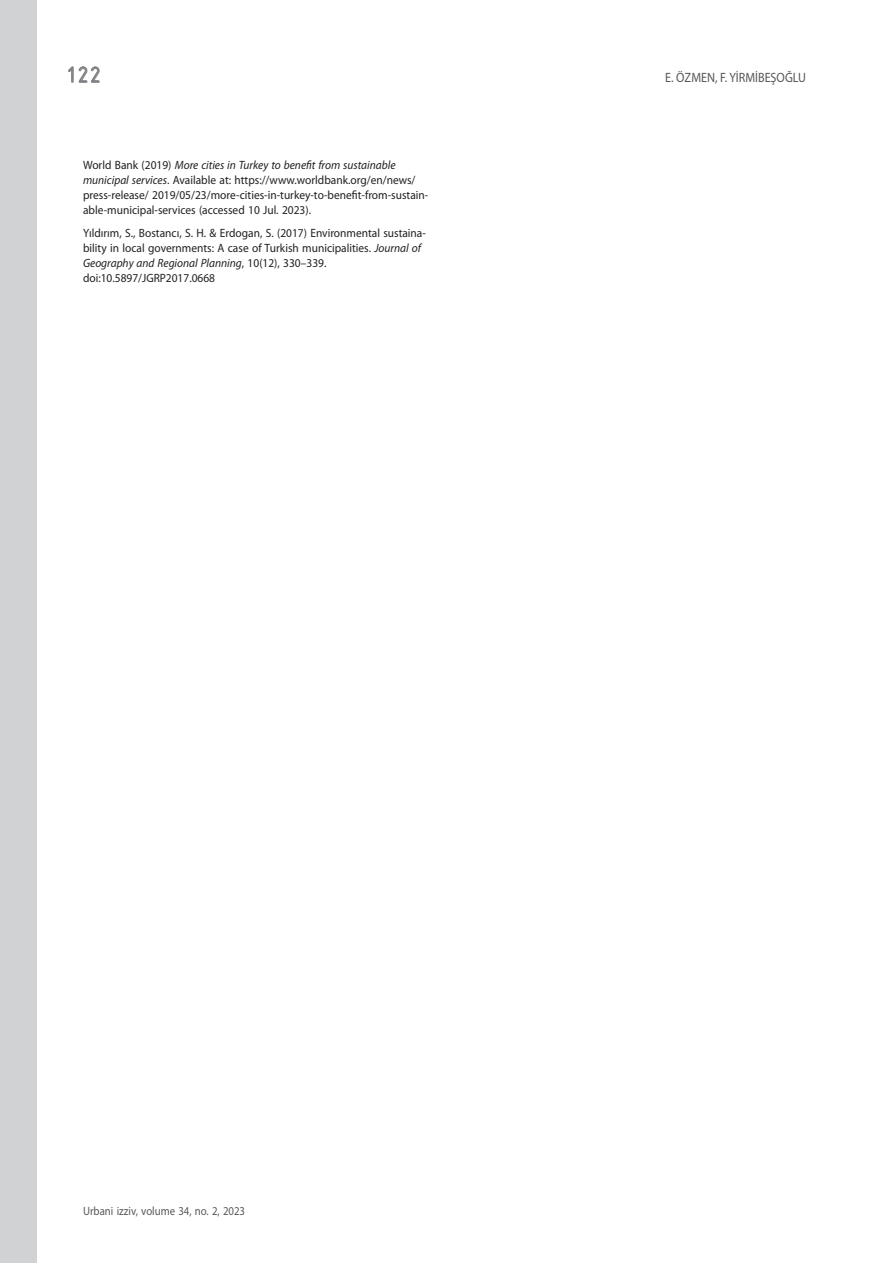
<style>
.page{position:relative;width:893px;height:1263px;background:#fff}
.page>*{position:absolute;margin:0;border:0;box-sizing:border-box;transform-origin:0 0}
.t1{font:24px "ISOCTEUR";color:#808285}
.t2{font:13.5px "Myriad Pro";color:#57585a;scale:.9 1}
.t3{font:12px/15px "Myriad Pro";color:#231f20;scale:.95 1}
.t4{font:12px "Myriad Pro";color:#57585a;scale:.9 1}
.s1{font-style:italic}
</style>
<div class="page">
<svg style="left:68px;top:66px;width:32px;height:17px"></svg>
<div style="left:0;top:0;width:36px;height:1262px;background:#d1d2d4"></div>
<h1 class="t1" style="left:62px;top:59px;width:43px">122</h1>
<p class="t3" style="left:83px;top:157px;width:365px">World Bank (2019) <span class="s1">More cities in Turkey to benefit from sustainable municipal services</span>. Available at: https://www.worldbank.org/en/news/ press-release/ 2019/05/23/more-cities-in-turkey-to-benefit-from-sustain&shy;able-municipal-services (accessed 10 Jul. 2023).</p>
<p class="t3" style="left:83px;top:226px;width:362px">Yıldırım, S., Bostancı, S. H. &amp; Erdogan, S. (2017) Environmental sustaina&shy;bility in local governments: A case of Turkish municipalities. <span class="s1">Journal of Geography and Regional Planning</span>, 10(12), 330–339. doi:10.5897/JGRP2017.0668</p>
<p class="t2" style="left:665px;top:70px;width:158px">E. ÖZMEN, F. YİRMİBEŞOĞLU</p>
<p class="t4" style="left:83px;top:1204px;width:182px">Urbani izziv, volume 34, no. 2, 2023</p>
</div>
